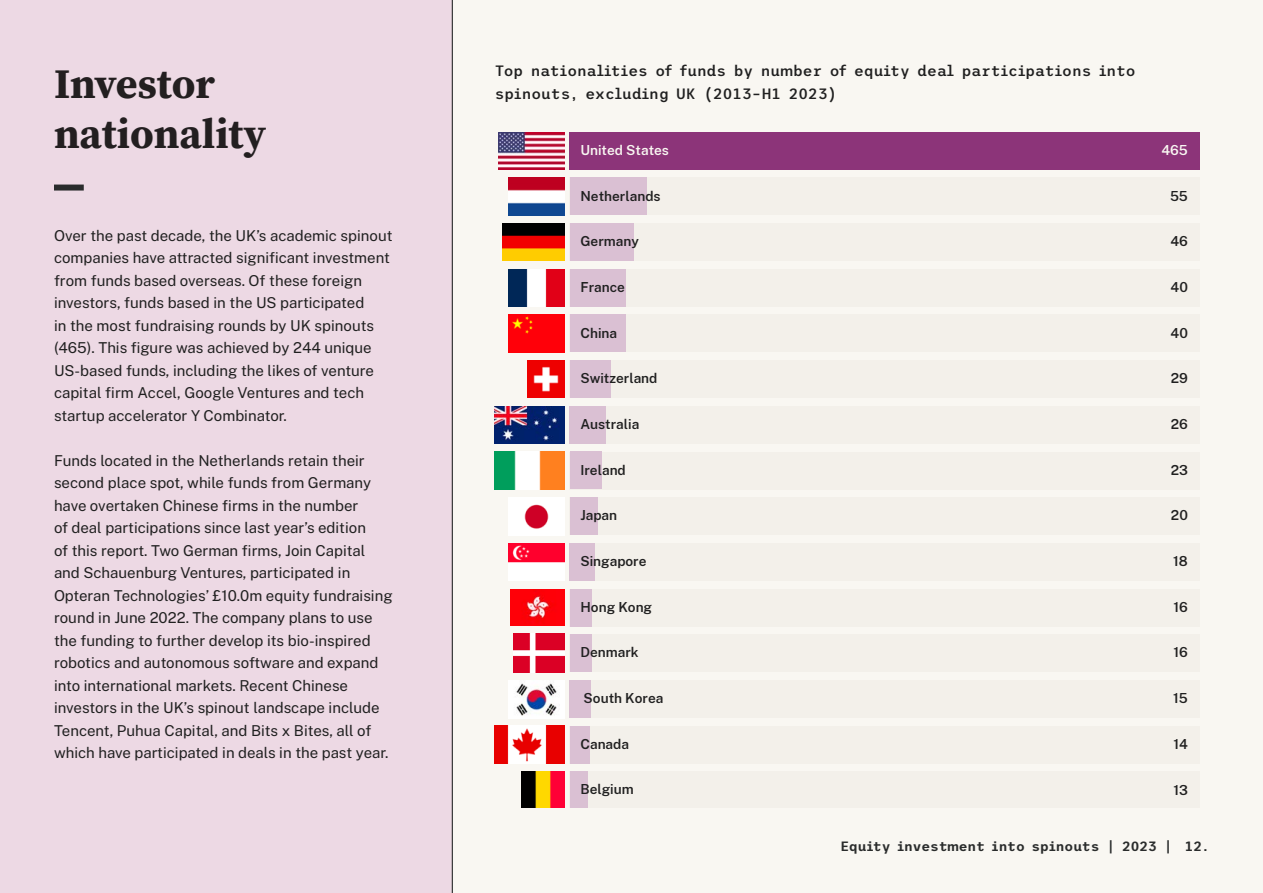
<style>
.page{position:relative;width:1263px;height:893px;background:#f9f7f2}
.page>*{position:absolute;margin:0;border:0;box-sizing:border-box;transform-origin:0 0}
.t1{font:700 42px/50.4px "Source Serif Pro";color:#231f20}
.t2{font:100 15px/22.5px "Public Sans";color:#202020}
.t3{font:500 15px/22.5px "Trispace";color:#202020}
.t4{font:600 13.65px "Public Sans";color:#202020}
.t5{font:600 13.65px "Public Sans";color:#f9f7f2}
.t6{font:600 13.5px "Trispace";color:#2a2c2c}
</style>
<div class="page">
<div style="left:0;top:0;width:453px;height:893px;background:#edd9e4"></div>
<div style="left:54px;top:185px;width:30px;height:6px;background:#2a2c2c"></div>
<div style="left:570px;top:178px;width:630px;height:37px;background:#f3f0ea"></div>
<div style="left:570px;top:223px;width:630px;height:38px;background:#f3f0ea"></div>
<div style="left:570px;top:269px;width:630px;height:37px;background:#f3f0ea"></div>
<div style="left:570px;top:315px;width:630px;height:37px;background:#f3f0ea"></div>
<div style="left:570px;top:360px;width:630px;height:38px;background:#f3f0ea"></div>
<div style="left:570px;top:406px;width:630px;height:37px;background:#f3f0ea"></div>
<div style="left:570px;top:452px;width:630px;height:37px;background:#f3f0ea"></div>
<div style="left:570px;top:497px;width:630px;height:38px;background:#f3f0ea"></div>
<div style="left:570px;top:543px;width:630px;height:38px;background:#f3f0ea"></div>
<div style="left:570px;top:589px;width:630px;height:37px;background:#f3f0ea"></div>
<div style="left:570px;top:634px;width:630px;height:38px;background:#f3f0ea"></div>
<div style="left:570px;top:680px;width:630px;height:38px;background:#f3f0ea"></div>
<div style="left:570px;top:726px;width:630px;height:37px;background:#f3f0ea"></div>
<div style="left:570px;top:772px;width:630px;height:36px;background:#f3f0ea"></div>
<div style="left:570px;top:132px;width:630px;height:37px;background:#8c3479"></div>
<img style="left:499px;top:133px;width:65px;height:37px">
<img style="left:508px;top:178px;width:56px;height:37px">
<img style="left:502px;top:224px;width:62px;height:37px">
<img style="left:508px;top:269px;width:56px;height:38px">
<div style="left:508px;top:315px;width:56px;height:37px;background:#ff0009"></div>
<img style="left:527px;top:361px;width:37px;height:37px">
<img style="left:495px;top:406px;width:69px;height:38px">
<img style="left:495px;top:452px;width:69px;height:37px">
<img style="left:508px;top:497px;width:56px;height:38px">
<img style="left:508px;top:543px;width:56px;height:38px">
<img style="left:510px;top:589px;width:54px;height:36px">
<img style="left:513px;top:633px;width:51px;height:39px">
<img style="left:521px;top:771px;width:43px;height:37px">
<img style="left:508px;top:680px;width:56px;height:38px">
<img style="left:495px;top:726px;width:69px;height:37px">
<div style="left:570px;top:772px;width:17px;height:36px;background:#dac0d3"></div>
<div style="left:570px;top:726px;width:19px;height:37px;background:#dac0d3"></div>
<div style="left:570px;top:680px;width:21px;height:38px;background:#dac0d3"></div>
<div style="left:570px;top:634px;width:22px;height:38px;background:#dac0d3"></div>
<div style="left:570px;top:589px;width:22px;height:37px;background:#dac0d3"></div>
<div style="left:570px;top:543px;width:25px;height:38px;background:#dac0d3"></div>
<div style="left:570px;top:497px;width:28px;height:38px;background:#dac0d3"></div>
<div style="left:570px;top:452px;width:32px;height:37px;background:#dac0d3"></div>
<div style="left:570px;top:406px;width:36px;height:37px;background:#dac0d3"></div>
<div style="left:570px;top:360px;width:40px;height:38px;background:#dac0d3"></div>
<div style="left:570px;top:315px;width:55px;height:37px;background:#dac0d3"></div>
<div style="left:570px;top:269px;width:55px;height:37px;background:#dac0d3"></div>
<div style="left:570px;top:223px;width:64px;height:38px;background:#dac0d3"></div>
<div style="left:570px;top:178px;width:76px;height:37px;background:#dac0d3"></div>
<p class="t1" style="left:54px;top:58px;width:214px">Investor nationality</p>
<p class="t2" style="left:54px;top:224px;width:340px">Over the past decade, the UK’s academic spinout companies have attracted significant investment from funds based overseas. Of these foreign investors, funds based in the US participated<br>in the most fundraising rounds by UK spinouts (465). This figure was achieved by 244 unique US-based funds, including the likes of venture capital firm Accel, Google Ventures and tech startup accelerator Y Combinator.</p>
<p class="t2" style="left:54px;top:449px;width:340px">Funds located in the Netherlands retain their second place spot, while funds from Germany have overtaken Chinese firms in the number<br>of deal participations since last year’s edition<br>of this report. Two German firms, Join Capital and Schauenburg Ventures, participated in Opteran Technologies’ £10.0m equity fundraising round in June 2022. The company plans to use the funding to further develop its bio-inspired robotics and autonomous software and expand into international markets. Recent Chinese investors in the UK’s spinout landscape include Tencent, Puhua Capital, and Bits x Bites, all of which have participated in deals in the past year.</p>
<p class="t3" style="left:495px;top:59px;width:642px">Top nationalities of funds by number of equity deal participations into spinouts, excluding UK (2013–H1 2023)</p>
<p class="t5" style="left:580px;top:140px;width:90px">United States</p>
<p class="t4" style="left:580px;top:186px;width:82px">Netherlands</p>
<p class="t4" style="left:580px;top:231px;width:60px">Germany</p>
<p class="t4" style="left:580px;top:277px;width:46px">France</p>
<p class="t4" style="left:580px;top:323px;width:38px">China</p>
<p class="t4" style="left:580px;top:369px;width:78px">Switzerland</p>
<p class="t4" style="left:580px;top:414px;width:60px">Australia</p>
<p class="t4" style="left:580px;top:460px;width:47px">Ireland</p>
<p class="t4" style="left:580px;top:506px;width:38px">Japan</p>
<p class="t4" style="left:580px;top:551px;width:68px">Singapore</p>
<p class="t4" style="left:580px;top:597px;width:73px">Hong Kong</p>
<p class="t4" style="left:580px;top:643px;width:60px">Denmark</p>
<p class="t4" style="left:584px;top:688px;width:81px">South Korea</p>
<p class="t4" style="left:580px;top:734px;width:50px">Canada</p>
<p class="t4" style="left:580px;top:780px;width:55px">Belgium</p>
<p class="t5" style="left:1161px;top:140px;width:28px">465</p>
<p class="t4" style="left:1170px;top:186px;width:19px">55</p>
<p class="t4" style="left:1170px;top:231px;width:19px">46</p>
<p class="t4" style="left:1170px;top:277px;width:19px">40</p>
<p class="t4" style="left:1170px;top:323px;width:19px">40</p>
<p class="t4" style="left:1171px;top:369px;width:19px">29</p>
<p class="t4" style="left:1171px;top:414px;width:19px">26</p>
<p class="t4" style="left:1171px;top:460px;width:19px">23</p>
<p class="t4" style="left:1171px;top:506px;width:18px">20</p>
<p class="t4" style="left:1173px;top:551px;width:16px">18</p>
<p class="t4" style="left:1173px;top:597px;width:16px">16</p>
<p class="t4" style="left:1173px;top:643px;width:16px">16</p>
<p class="t4" style="left:1173px;top:688px;width:16px">15</p>
<p class="t4" style="left:1173px;top:734px;width:16px">14</p>
<p class="t4" style="left:1173px;top:780px;width:16px">13</p>
<p class="t6" style="left:840px;top:836px;width:370px">Equity investment into spinouts | 2023 | 12.</p>
</div>
